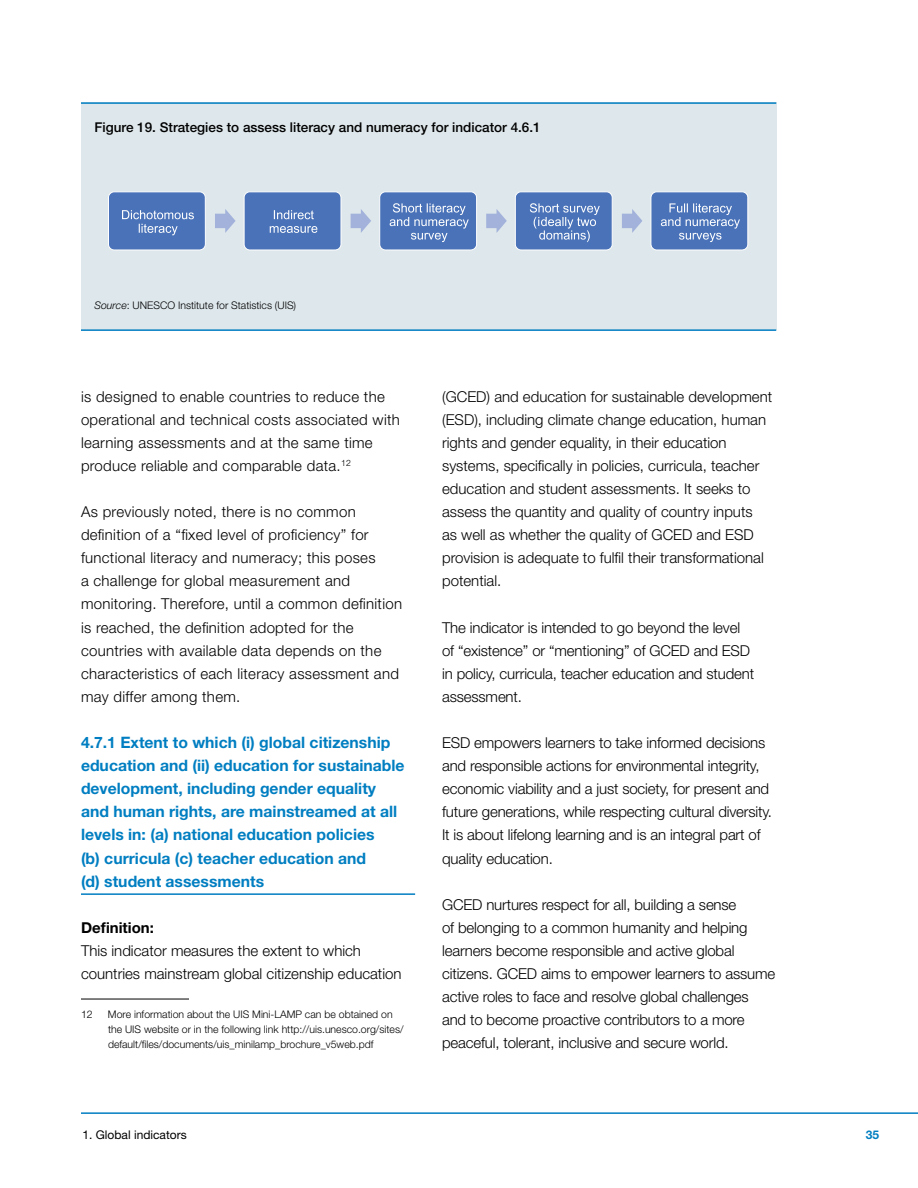
<style>
.page{position:relative;width:918px;height:1188px;background:#fff}
.page>*{position:absolute;margin:0;border:0;box-sizing:border-box;transform-origin:0 0}
.HEAD_B{font:700 15.75px/23.1px "Helvetica Neue LT Std";color:#007ec1}
.TEXT_body{font:300 15px/23.1px "Helvetica Neue LT Std";color:#000}
.TEXT_body-2{font:300 15px/23.1px "Helvetica Neue LT Std";letter-spacing:.02em;color:#000}
.HEAD_C{font:700 15px "Helvetica Neue LT Std";color:#000}
.Figure{font:500 13.5px "Helvetica Neue LT Std";color:#000}
.t1{font:12px "Helvetica Neue LT Std";color:#000}
.t2{font:700 12px "Helvetica Neue LT Std";color:#007ec1}
.nota_pie{font:300 10.5px/15px "Helvetica Neue LT Std";color:#000}
.Source{font:300 10.5px "Helvetica Neue LT Std";color:#000}
.s1{font-style:italic}
</style>
<div class="page">
<hr style="left:81px;top:1112px;width:837px;height:2px;background:#007ec1">
<div style="left:81px;top:103px;width:695px;height:227px;background:#dee7eb"></div>
<hr style="left:81px;top:893px;width:334px;height:2px;background:#007ec1">
<hr style="left:81px;top:999px;width:108px;height:1px;background:#000">
<hr style="left:81px;top:102px;width:695px;height:2px;background:#007ec1">
<hr style="left:81px;top:329px;width:695px;height:2px;background:#007ec1">
<svg style="left:108px;top:191px;width:98px;height:60px;background:#5f83c0"></svg>
<svg style="left:215px;top:209px;width:21px;height:24px"></svg>
<svg style="left:243px;top:191px;width:99px;height:60px;background:#5e82c0"></svg>
<svg style="left:351px;top:209px;width:20px;height:24px"></svg>
<svg style="left:379px;top:191px;width:98px;height:60px;background:#6487c2"></svg>
<svg style="left:486px;top:209px;width:21px;height:24px"></svg>
<svg style="left:515px;top:191px;width:98px;height:60px;background:#6487c2"></svg>
<svg style="left:622px;top:209px;width:20px;height:24px"></svg>
<svg style="left:650px;top:191px;width:98px;height:60px;background:#6487c2"></svg>
<p class="Figure" style="left:94px;top:119px;width:448px">Figure 19. Strategies to assess literacy and numeracy for indicator 4.6.1</p>
<p class="Source" style="left:94px;top:299px;width:203px"><span class="s1">Source</span>: UNESCO Institute for Statistics (UIS)</p>
<p class="TEXT_body-2" style="left:81px;top:384px;width:320px">is designed to enable countries to reduce the operational and technical costs associated with learning assessments and at the same time produce reliable and comparable data.<sup>12</sup></p>
<p class="TEXT_body-2" style="left:81px;top:500px;width:323px">As previously noted, there is no common definition of a “fixed level of proficiency” for functional literacy and numeracy; this poses<br>a challenge for global measurement and monitoring. Therefore, until a common definition is reached, the definition adopted for the countries with available data depends on the characteristics of each literacy assessment and may differ among them.</p>
<p class="HEAD_B" style="left:81px;top:731px;width:325px">4.7.1 Extent to which (i) global citizenship education and (ii) education for sustainable development, including gender equality and human rights, are mainstreamed at all levels in: (a) national education policies<br>(b) curricula (c) teacher education and<br>(d) student assessments</p>
<p class="HEAD_C" style="left:81px;top:918px;width:75px">Definition:</p>
<p class="TEXT_body" style="left:81px;top:939px;width:322px">This indicator measures the extent to which countries mainstream global citizenship education</p>
<p class="nota_pie" style="left:81px;top:1007px;width:13px">12</p>
<p class="nota_pie" style="left:108px;top:1007px;width:297px">More information about the UIS Mini-LAMP can be obtained on the UIS website or in the following link http://uis.unesco.org/sites/ default/files/documents/uis_minilamp_brochure_v5web.pdf</p>
<p class="TEXT_body" style="left:442px;top:384px;width:332px">(GCED) and education for sustainable development (ESD), including climate change education, human rights and gender equality, in their education systems, specifically in policies, curricula, teacher education and student assessments. It seeks to assess the quantity and quality of country inputs<br>as well as whether the quality of GCED and ESD provision is adequate to fulfil their transformational potential.</p>
<p class="TEXT_body" style="left:442px;top:615px;width:314px">The indicator is intended to go beyond the level of “existence” or “mentioning” of GCED and ESD in policy, curricula, teacher education and student assessment.</p>
<p class="TEXT_body" style="left:442px;top:731px;width:331px">ESD empowers learners to take informed decisions and responsible actions for environmental integrity, economic viability and a just society, for present and future generations, while respecting cultural diversity.<br>It is about lifelong learning and is an integral part of quality education.</p>
<p class="TEXT_body" style="left:442px;top:893px;width:335px">GCED nurtures respect for all, building a sense<br>of belonging to a common humanity and helping learners become responsible and active global citizens. GCED aims to empower learners to assume active roles to face and resolve global challenges and to become proactive contributors to a more peaceful, tolerant, inclusive and secure world.</p>
<p class="t1" style="left:82px;top:1127px;width:106px">1. Global indicators</p>
<p class="t2" style="left:866px;top:1127px;width:15px">35</p>
</div>
